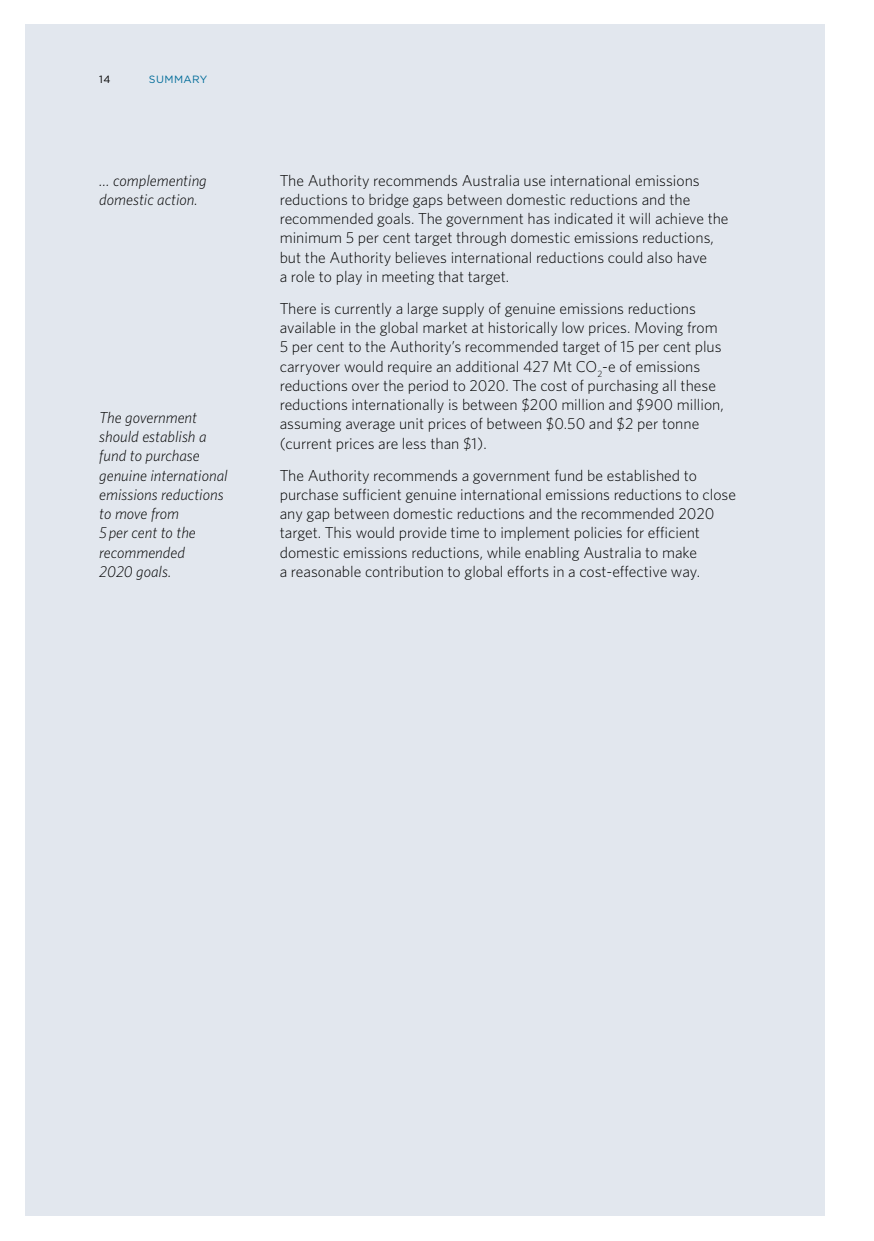
<style>
.page{position:relative;width:874px;height:1241px;background:#fff}
.page>*{position:absolute;margin:0;border:0;box-sizing:border-box;transform-origin:0 0}
.t1{font:300 15.75px/19.2px "Whitney";color:#000}
.t2{font:italic 300 15.75px/19.2px "Whitney";color:#000}
.t3{font:10.5px "Gotham";letter-spacing:.03em;color:#006c99}
.t4{font:10.5px "Gotham";color:#000}
</style>
<div class="page">
<div style="left:25px;top:25px;width:798px;height:1190px;background:#e2e7ee"></div>
<p class="t4" style="left:99px;top:74px;width:13px">14</p>
<p class="t3" style="left:149px;top:74px;width:60px">SUMMARY</p>
<p class="t2" style="left:99px;top:170px;width:109px">… complementing domestic action.</p>
<p class="t1" style="left:279px;top:170px;width:450px">The Authority recommends Australia use international emissions reductions to bridge gaps between domestic reductions and the recommended goals. The government has indicated it will achieve the minimum 5 per cent target through domestic emissions reductions, but the Authority believes international reductions could also have<br>a role to play in meeting that target.</p>
<p class="t2" style="left:99px;top:407px;width:130px">The government should establish a fund to purchase genuine international emissions reductions to move from<br>5 per cent to the recommended<br>2020 goals.</p>
<p class="t1" style="left:279px;top:298px;width:445px">There is currently a large supply of genuine emissions reductions available in the global market at historically low prices. Moving from 5 per cent to the Authority’s recommended target of 15 per cent plus carryover would require an additional 427 Mt CO<sub>2</sub>-e of emissions reductions over the period to 2020. The cost of purchasing all these reductions internationally is between $200 million and $900 million, assuming average unit prices of between $0.50 and $2 per tonne (current prices are less than $1).</p>
<p class="t1" style="left:279px;top:465px;width:457px">The Authority recommends a government fund be established to purchase sufficient genuine international emissions reductions to close any gap between domestic reductions and the recommended 2020 target. This would provide time to implement policies for efficient domestic emissions reductions, while enabling Australia to make<br>a reasonable contribution to global efforts in a cost-effective way.</p>
</div>
